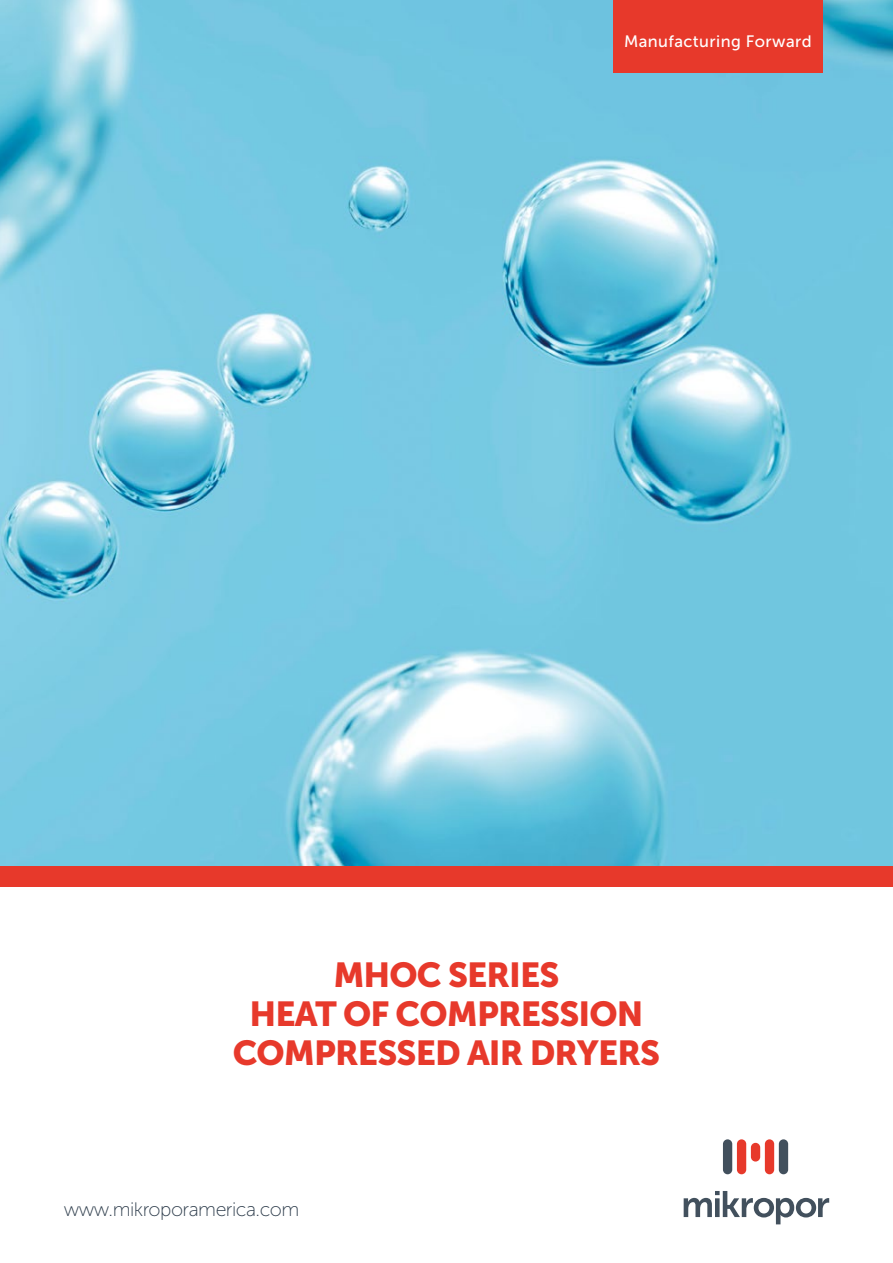
<style>
.page{position:relative;width:893px;height:1263px;background:#fff}
.page>*{position:absolute;margin:0;border:0;box-sizing:border-box;transform-origin:0 0}
.t1{font:34.5px/39px "Museo Sans 900";letter-spacing:-.025em;color:#e7392b;text-align:center}
.t2{font:19.5px "Museo Sans 100";letter-spacing:-.025em;color:#2d3c4b}
.t3{font:16.5px "Museo Sans 500";letter-spacing:.025em;color:#fff}
</style>
<div class="page">
<img style="left:0;top:0;width:893px;height:866px">
<div style="left:613px;top:0;width:210px;height:72px;background:#e7392b"></div>
<div style="left:0;top:866px;width:893px;height:20px;background:#e7392b"></div>
<svg style="left:684px;top:1191px;width:145px;height:33px"></svg>
<div style="left:723px;top:1139px;width:9px;height:35px;background:#42505d;border-radius:5px"></div>
<div style="left:737px;top:1139px;width:9px;height:35px;background:#e7392b;border-radius:5px"></div>
<div style="left:751px;top:1143px;width:9px;height:18px;background:#e7392b;border-radius:5px"></div>
<div style="left:765px;top:1139px;width:9px;height:35px;background:#e7392b;border-radius:5px"></div>
<div style="left:779px;top:1139px;width:9px;height:35px;background:#42505d;border-radius:5px"></div>
<p class="t3" style="left:624px;top:32px;width:189px">Manufacturing Forward</p>
<p class="t1" style="left:233px;top:955px;width:429px">MHOC SERIES<br>HEAT OF COMPRESSION<br>COMPRESSED AIR DRYERS</p>
<p class="t2" style="left:64px;top:1199px;width:237px">www.mikroporamerica.com</p>
</div>
